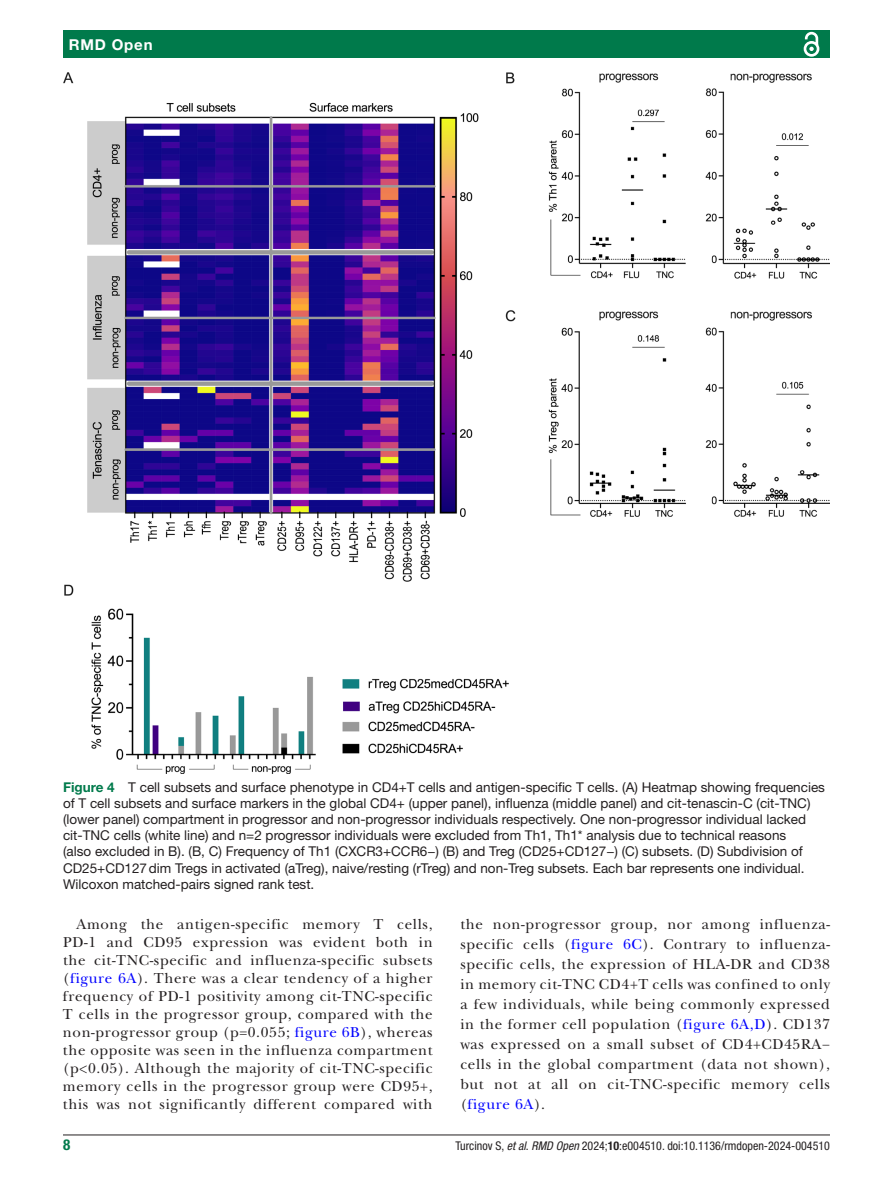
<style>
.page{position:relative;width:893px;height:1191px;background:#fff}
.page>*{position:absolute;margin:0;border:0;box-sizing:border-box;transform-origin:0 0}
.t1{font:15px/18px "New Baskerville";letter-spacing:.045em;color:#231f20;text-align:justify}
.t2{font:700 15px "Helvetica Neue LT Std";letter-spacing:.055em;color:#fff}
.t3{font:700 condensed 15px "Helvetica Neue LT Std";color:#007a4b}
.t4{font:13.5px/16.2px "Helvetica Neue LT Std";color:#231f20}
.t5{font:condensed 12px "Helvetica Neue LT Std";color:#231f20}
.s1{font-weight:700;color:#007a4b}
.s2{color:#00f}
.s3{font-style:italic}
.s4{font-weight:700}
</style>
<div class="page">
<hr style="left:63px;top:1134px;width:767px;height:1px;background:#231f20">
<div style="left:63px;top:31px;width:767px;height:27px;background:#007a4b"></div>
<svg style="left:803px;top:31px;width:17px;height:26px"></svg>
<img style="left:63px;top:73px;width:767px;height:701px">
<p class="t2" style="left:69px;top:35px;width:85px">RMD Open</p>
<p class="t4" style="left:63px;top:778px;width:763px"><span class="s1">Figure 4</span> T cell subsets and surface phenotype in CD4+T cells and antigen-specific T cells. (A) Heatmap showing frequencies of T cell subsets and surface markers in the global CD4+ (upper panel), influenza (middle panel) and cit-tenascin-C (cit-TNC) (lower panel) compartment in progressor and non-progressor individuals respectively. One non-progressor individual lacked cit-TNC cells (white line) and n=2 progressor individuals were excluded from Th1, Th1* analysis due to technical reasons<br>(also excluded in B). (B, C) Frequency of Th1 (CXCR3+CCR6−) (B) and Treg (CD25+CD127−) (C) subsets. (D) Subdivision of CD25+CD127dim Tregs in activated (aTreg), naive/resting (rTreg) and non-Treg subsets. Each bar represents one individual.<br>Wilcoxon matched-pairs signed rank test.</p>
<p class="t1" style="left:63px;top:915px;width:371px;text-indent:14px">Among the antigen-specific memory T cells, PD-1 and CD95 expression was evident both in the cit-TNC-specific and influenza-specific subsets (<span class="s2">figure 6A</span>). There was a clear tendency of a higher frequency of PD-1 positivity among cit-TNC-specific T cells in the progressor group, compared with the non-progressor group (p=0.055; <span class="s2">figure 6B</span>), whereas the opposite was seen in the influenza compartment (p&lt;0.05). Although the majority of cit-TNC-specific memory cells in the progressor group were CD95+, this was not significantly different compared with</p>
<p class="t1" style="left:460px;top:914px;width:371px;line-height:20px">the non-progressor group, nor among influenza&shy;specific cells (<span class="s2">figure 6C</span>). Contrary to influenza&shy;specific cells, the expression of HLA-DR and CD38 in memory cit-TNC CD4+T cells was confined to only a few individuals, while being commonly expressed in the former cell population (<span class="s2">figure 6A,D</span>). CD137 was expressed on a small subset of CD4+CD45RA− cells in the global compartment (data not shown), but not at all on cit-TNC-specific memory cells (<span class="s2">figure 6A</span>).</p>
<p class="t3" style="left:63px;top:1135px;width:9px">8</p>
<p class="t5" style="left:455px;top:1138px;width:376px">Turcinov S, <span class="s3">et al</span>. <span class="s3">RMD Open</span> 2024;<span class="s4">10</span>:e004510. doi:10.1136/rmdopen-2024-004510</p>
</div>
